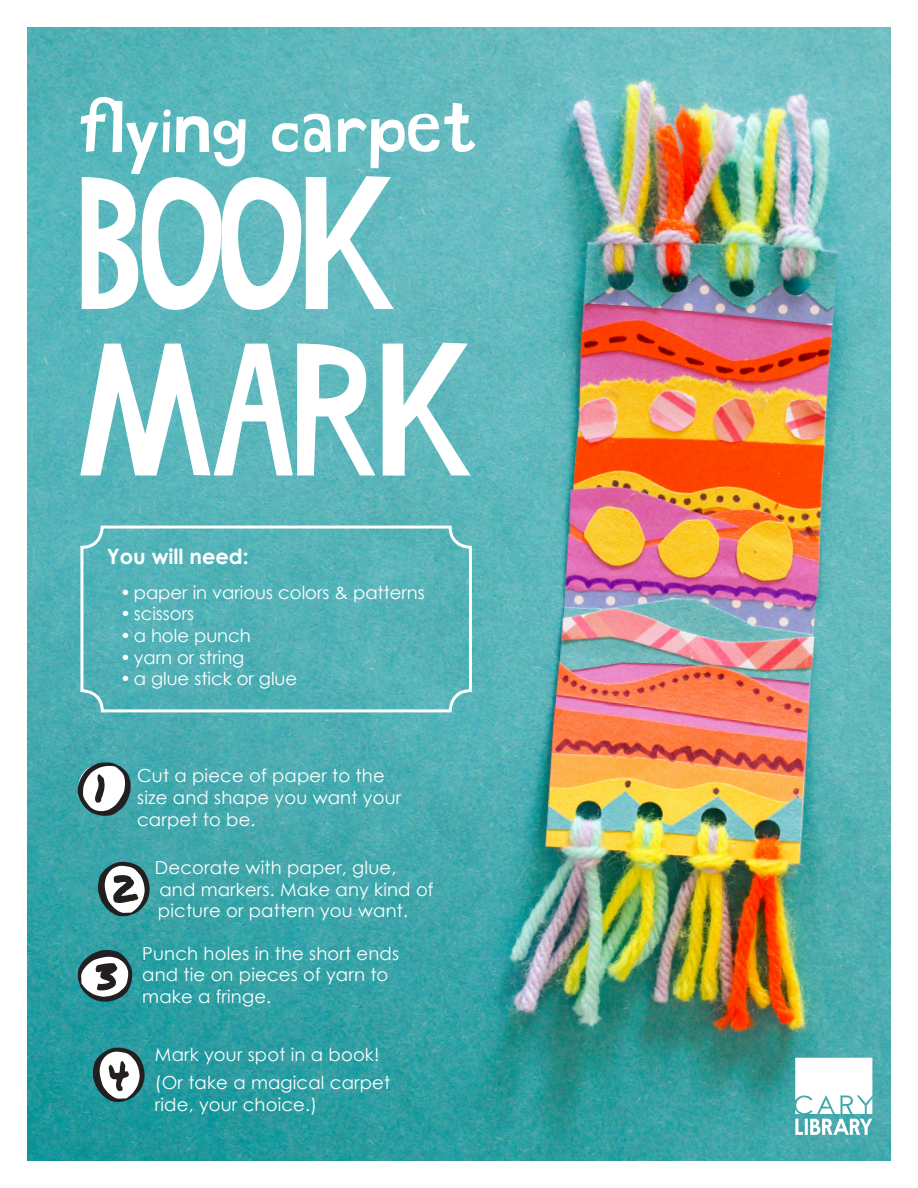
<style>
.page{position:relative;width:918px;height:1188px;background:#fff}
.page>*{position:absolute;margin:0;border:0;box-sizing:border-box;transform-origin:0 0}
.title_2{font:180px "Hand Drawn Shapes";color:#fff}
.title_2-2{font:75px "Hand Drawn Shapes";color:#fff}
.t1{font:700 21px "Century Gothic";color:#fff}
.t2{font:18px/21.6px "Century Gothic";letter-spacing:.01em;color:#fff}
</style>
<div class="page">
<img style="left:27px;top:27px;width:864px;height:1134px">
<div style="left:80px;top:526px;width:392px;height:186px;border:3px solid #fff;border-radius:20px"></div>
<svg style="left:795px;top:1058px;width:77px;height:77px"></svg>
<svg style="left:78px;top:762px;width:53px;height:54px"></svg>
<svg style="left:97px;top:862px;width:54px;height:55px"></svg>
<svg style="left:77px;top:949px;width:55px;height:54px"></svg>
<svg style="left:92px;top:1048px;width:54px;height:55px"></svg>
<p class="title_2-2" style="left:80px;top:84px;width:400px">flying carpet</p>
<p class="title_2" style="left:80px;top:145px;width:317px">BOOK</p>
<p class="title_2" style="left:80px;top:311px;width:394px">MARK</p>
<p class="t1" style="left:107px;top:540px;width:143px">You will need:</p>
<p class="t2" style="left:120px;top:581px;width:306px">•paper in various colors &amp; patterns</p>
<p class="t2" style="left:120px;top:603px;width:75px">•scissors</p>
<p class="t2" style="left:120px;top:624px;width:132px">•a hole punch</p>
<p class="t2" style="left:120px;top:646px;width:126px">•yarn or string</p>
<p class="t2" style="left:120px;top:668px;width:179px">•a glue stick or glue</p>
<p class="t2" style="left:137px;top:765px;width:266px">Cut a piece of paper to the size and shape you want your carpet to be.</p>
<p class="t2" style="left:155px;top:857px;width:280px">Decorate with paper, glue, and markers. Make any kind of picture or pattern you want.</p>
<p class="t2" style="left:142px;top:942px;width:258px">Punch holes in the short ends and tie on pieces of yarn to make a fringe.</p>
<p class="t2" style="left:155px;top:1044px;width:226px">Mark your spot in a book!</p>
<p class="t2" style="left:155px;top:1072px;width:237px">(Or take a magical carpet ride, your choice.)</p>
</div>
